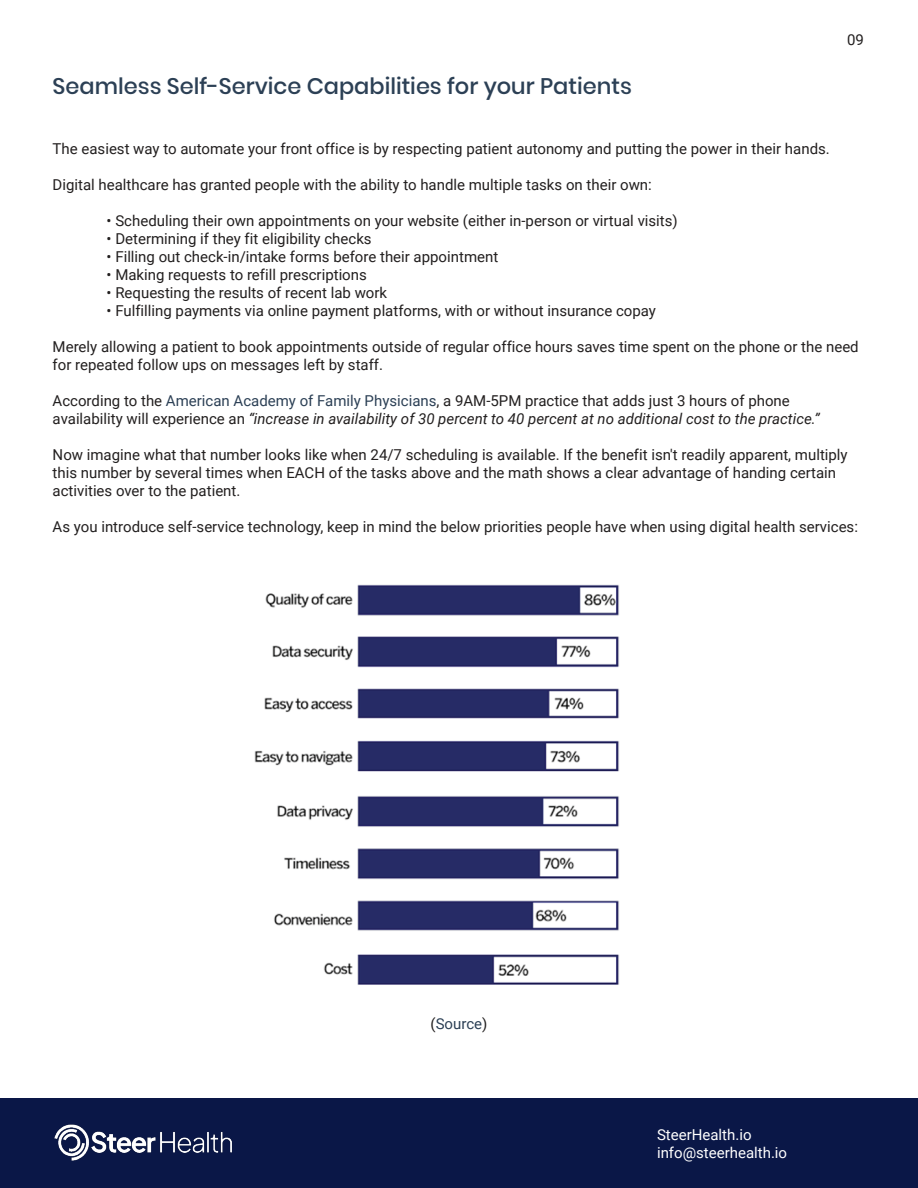
<style>
.page{position:relative;width:918px;height:1188px;background:#fff}
.page>*{position:absolute;margin:0;border:0;box-sizing:border-box;transform-origin:0 0}
.t1{font:500 22.5px "Poppins";color:#2c4055}
.t2{font:15px/18px "Roboto";color:#221f1f}
.t3{font:15px/18px "Roboto";color:#fff}
.t4{font:15px "Roboto";color:#2c4055}
.s1{color:#2c4055}
.s2{font-style:italic}
.s3{color:#221f1f}
</style>
<div class="page">
<img style="left:254px;top:584px;width:365px;height:401px">
<div style="left:0;top:1098px;width:918px;height:90px;background:#0a1747"></div>
<img style="left:54px;top:1125px;width:178px;height:36px">
<h1 class="t1" style="left:53px;top:73px;width:581px">Seamless Self-Service Capabilities for your Patients</h1>
<p class="t2" style="left:847px;top:31px;width:18px">09</p>
<p class="t2" style="left:53px;top:139px;width:779px">The easiest way to automate your front office is by respecting patient autonomy and putting the power in their hands.</p>
<p class="t2" style="left:53px;top:175px;width:601px">Digital healthcare has granted people with the ability to handle multiple tasks on their own:</p>
<p class="t2" style="left:107px;top:211px;width:573px">• Scheduling their own appointments on your website (either in-person or virtual visits)</p>
<p class="t2" style="left:107px;top:229px;width:267px">• Determining if they fit eligibility checks</p>
<p class="t2" style="left:107px;top:247px;width:393px">• Filling out check-in/intake forms before their appointment</p>
<p class="t2" style="left:107px;top:265px;width:262px">• Making requests to refill prescriptions</p>
<p class="t2" style="left:107px;top:283px;width:282px">• Requesting the results of recent lab work</p>
<p class="t2" style="left:107px;top:301px;width:551px">• Fulfilling payments via online payment platforms, with or without insurance copay</p>
<p class="t2" style="left:53px;top:337px;width:808px">Merely allowing a patient to book appointments outside of regular office hours saves time spent on the phone or the need for repeated follow ups on messages left by staff.</p>
<p class="t2" style="left:53px;top:391px;width:769px">According to the <span class="s1">American Academy of Family Physicians</span>, a 9AM-5PM practice that adds just 3 hours of phone availability will experience an <span class="s2">“increase in availability of 30 percent to 40 percent at no additional cost to the practice.”</span></p>
<p class="t2" style="left:53px;top:445px;width:797px">Now imagine what that number looks like when 24/7 scheduling is available. If the benefit isn't readily apparent, multiply this number by several times when EACH of the tasks above and the math shows a clear advantage of handing certain activities over to the patient.</p>
<p class="t2" style="left:53px;top:517px;width:807px">As you introduce self-service technology, keep in mind the below priorities people have when using digital health services:</p>
<p class="t4" style="left:431px;top:1013px;width:58px"><span class="s3">(</span>Source<span class="s3">)</span></p>
<p class="t3" style="left:657px;top:1126px;width:132px">SteerHealth.io info@steerhealth.io</p>
</div>
